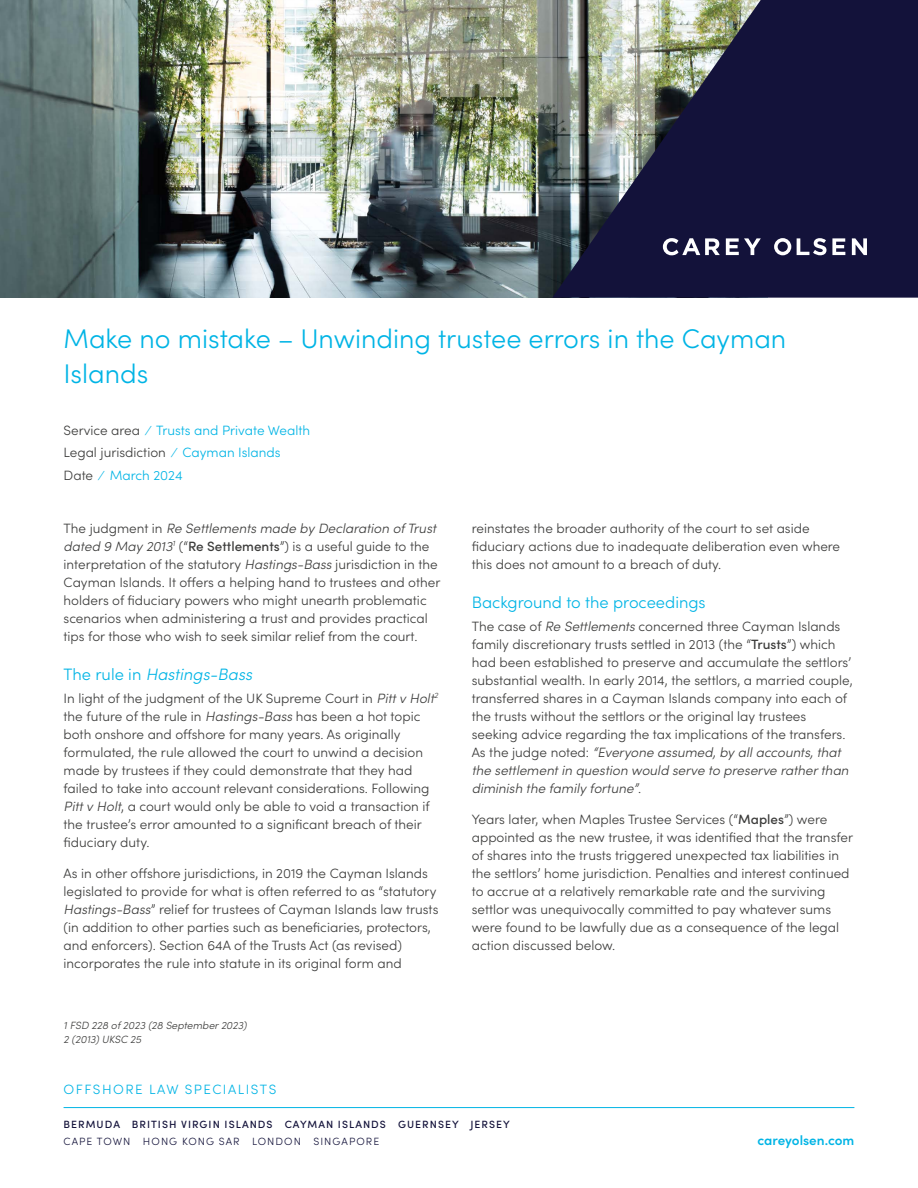
<style>
.page{position:relative;width:918px;height:1188px;background:#fff}
.page>*{position:absolute;margin:0;border:0;box-sizing:border-box;transform-origin:0 0}
.t1{font:300 27px/34.2px "Sofia Pro";color:#00b4e5}
.t2{font:300 16.5px "Sofia Pro";color:#00b4e5}
.t3{font:italic 300 16.5px "Sofia Pro";color:#00b4e5}
.t4{font:300 13.5px/18px "Sofia Pro";color:#3c3c3b}
.t5{font:300 13.5px/22.5px "Sofia Pro";color:#00b4e5}
.t6{font:300 13.5px "Sofia Pro";letter-spacing:.11em;color:#00b4e5}
.t7{font:600 13.5px "Sofia Pro";color:#00b4e5}
.t8{font:500 10.5px "Sofia Pro";letter-spacing:.1em;color:#13123a}
.t9{font:italic 300 10.5px/14.4px "Sofia Pro";color:#3c3c3b}
.t10{font:300 10.5px "Sofia Pro";letter-spacing:.1em;color:#13123a}
.s1{color:#3c3c3b}
.s2{font-style:italic}
.s3{font-weight:500}
.s4{font-style:normal}
</style>
<div class="page">
<hr style="left:64px;top:1107px;width:790px;height:1px;background:#00b4e5">
<img style="left:0;top:0;width:552px;height:298px">
<img style="left:552px;top:0;width:366px;height:298px">
<svg style="left:726px;top:238px;width:35px;height:17px"></svg>
<svg style="left:797px;top:238px;width:48px;height:17px"></svg>
<svg style="left:852px;top:238px;width:15px;height:17px"></svg>
<svg style="left:774px;top:238px;width:17px;height:17px"></svg>
<svg style="left:663px;top:238px;width:57px;height:17px"></svg>
<h1 class="t1" style="left:64px;top:320px;width:724px">Make no mistake – Unwinding trustee errors in the Cayman<br>Islands</h1>
<p class="t5" style="left:64px;top:418px;width:248px"><span class="s1">Service area</span> ⁄ Trusts and Private Wealth<br><span class="s1">Legal jurisdiction</span> ⁄ Cayman Islands<br><span class="s1">Date</span> ⁄ March 2024</p>
<p class="t4" style="left:64px;top:518px;width:378px">The judgment in <span class="s2">Re Settlements made by Declaration of Trust dated 9 May 2013</span><sup>1</sup> (“<span class="s3">Re Settlements</span>”) is a useful guide to the interpretation of the statutory <span class="s2">Hastings-Bass</span> jurisdiction in the Cayman Islands. It offers a helping hand to trustees and other holders of fiduciary powers who might unearth problematic scenarios when administering a trust and provides practical tips for those who wish to seek similar relief from the court.</p>
<p class="t3" style="left:64px;top:663px;width:190px"><span class="s4">The rule in</span> Hastings-Bass</p>
<p class="t4" style="left:64px;top:688px;width:376px">In light of the judgment of the UK Supreme Court in <span class="s2">Pitt v Holt</span><sup>2 </sup>the future of the rule in <span class="s2">Hastings-Bass</span> has been a hot topic both onshore and offshore for many years. As originally formulated, the rule allowed the court to unwind a decision made by trustees if they could demonstrate that they had failed to take into account relevant considerations. Following <span class="s2">Pitt v Holt</span>, a court would only be able to void a transaction if the trustee’s error amounted to a significant breach of their fiduciary duty.</p>
<p class="t4" style="left:64px;top:864px;width:376px">As in other offshore jurisdictions, in 2019 the Cayman Islands legislated to provide for what is often referred to as “statutory <span class="s2">Hastings-Bass</span>” relief for trustees of Cayman Islands law trusts (in addition to other parties such as beneficiaries, protectors, and enforcers). Section 64A of the Trusts Act (as revised) incorporates the rule into statute in its original form and</p>
<p class="t9" style="left:64px;top:1017px;width:185px">1 FSD 228 of 2023 (28 September 2023)<br>2 (2013) UKSC 25</p>
<p class="t4" style="left:472px;top:518px;width:370px">reinstates the broader authority of the court to set aside fiduciary actions due to inadequate deliberation even where this does not amount to a breach of duty.</p>
<p class="t2" style="left:472px;top:591px;width:235px">Background to the proceedings</p>
<p class="t4" style="left:472px;top:616px;width:383px">The case of <span class="s2">Re Settlements</span> concerned three Cayman Islands family discretionary trusts settled in 2013 (the “<span class="s3">Trusts</span>”) which had been established to preserve and accumulate the settlors’ substantial wealth. In early 2014, the settlors, a married couple, transferred shares in a Cayman Islands company into each of the trusts without the settlors or the original lay trustees seeking advice regarding the tax implications of the transfers.<br>As the judge noted: <span class="s2">“Everyone assumed, by all accounts, that the settlement in question would serve to preserve rather than diminish the family fortune”</span>.</p>
<p class="t4" style="left:472px;top:810px;width:383px">Years later, when Maples Trustee Services (“<span class="s3">Maples</span>”) were appointed as the new trustee, it was identified that the transfer of shares into the trusts triggered unexpected tax liabilities in the settlors’ home jurisdiction. Penalties and interest continued to accrue at a relatively remarkable rate and the surviving settlor was unequivocally committed to pay whatever sums were found to be lawfully due as a consequence of the legal action discussed below.</p>
<p class="t6" style="left:64px;top:1080px;width:214px">OFFSHORE LAW SPECIALISTS</p>
<p class="t8" style="left:64px;top:1116px;width:448px">BERMUDA BRITISH VIRGIN ISLANDS CAYMAN ISLANDS GUERNSEY JERSEY</p>
<p class="t10" style="left:64px;top:1134px;width:317px">CAPE TOWN HONG KONG SAR LONDON SINGAPORE</p>
<p class="t7" style="left:757px;top:1131px;width:98px">careyolsen.com</p>
</div>
